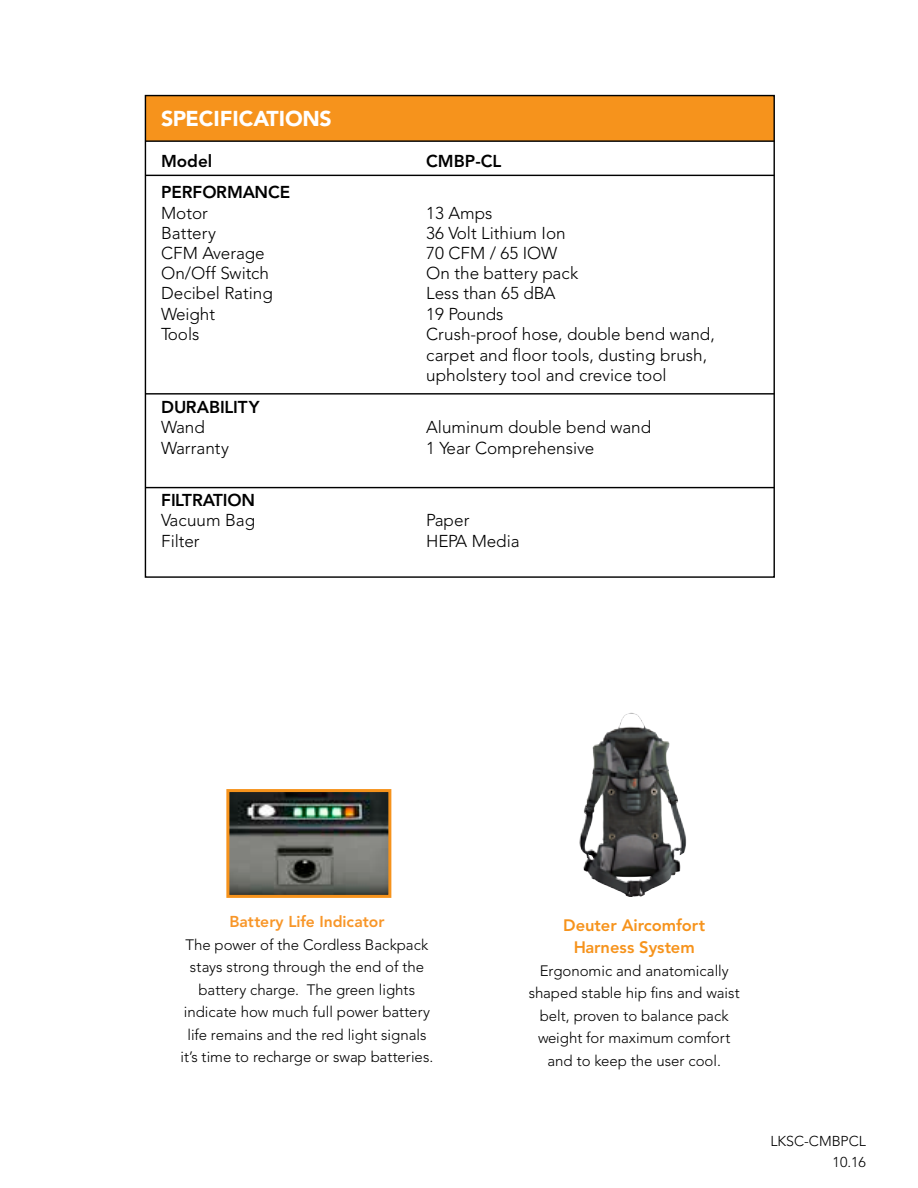
<style>
.page{position:relative;width:918px;height:1188px;background:#fff}
.page>*{position:absolute;margin:0;border:0;box-sizing:border-box;transform-origin:0 0}
.t1{font:900 21.3px "Avenir";color:#fff}
.t2{font:300 17.1px/20.5px "Avenir";color:#000}
.t3{font:800 17.1px "Avenir";color:#000}
.t4{font:800 16.5px/22.5px "Avenir";color:#f6931c;text-align:center}
.t5{font:800 15.6px "Avenir";color:#f89628}
.t6{font:300 15px/22.5px "Avenir";color:#000;text-align:center}
.t7{font:300 14.25px/21.3px "Avenir";color:#000;text-align:right}
</style>
<div class="page">
<div style="left:145px;top:95px;width:629px;height:46px;background:#f6931c"></div>
<hr style="left:145px;top:140px;width:630px;height:2px;background:#000">
<hr style="left:145px;top:175px;width:629px;height:1px;background:#000">
<hr style="left:145px;top:393px;width:629px;height:2px;background:#000">
<hr style="left:145px;top:487px;width:629px;height:1px;background:#000">
<img style="left:579px;top:713px;width:80px;height:184px">
<img style="left:230px;top:793px;width:157px;height:101px">
<div style="left:226px;top:789px;width:165px;height:109px;border:3px solid #f6931c"></div>
<h1 class="t1" style="left:161px;top:106px;width:172px">SPECIFICATIONS</h1>
<p class="t3" style="left:161px;top:151px;width:53px">Model</p>
<p class="t3" style="left:426px;top:151px;width:77px">CMBP-CL</p>
<p class="t3" style="left:161px;top:182px;width:131px">PERFORMANCE</p>
<p class="t2" style="left:161px;top:203px;width:48px">Motor</p>
<p class="t2" style="left:426px;top:203px;width:68px">13 Amps</p>
<p class="t2" style="left:161px;top:223px;width:56px">Battery</p>
<p class="t2" style="left:426px;top:223px;width:141px">36 Volt Lithium Ion</p>
<p class="t2" style="left:161px;top:243px;width:105px">CFM Average</p>
<p class="t2" style="left:426px;top:243px;width:133px">70 CFM / 65 IOW</p>
<p class="t2" style="left:161px;top:263px;width:109px">On/Off Switch</p>
<p class="t2" style="left:426px;top:263px;width:154px">On the battery pack</p>
<p class="t2" style="left:161px;top:283px;width:113px">Decibel Rating</p>
<p class="t2" style="left:426px;top:283px;width:131px">Less than 65 dBA</p>
<p class="t2" style="left:161px;top:304px;width:55px">Weight</p>
<p class="t2" style="left:426px;top:304px;width:79px">19 Pounds</p>
<p class="t2" style="left:161px;top:324px;width:40px">Tools</p>
<p class="t2" style="left:426px;top:324px;width:290px">Crush-proof hose, double bend wand, carpet and floor tools, dusting brush, upholstery tool and crevice tool</p>
<p class="t3" style="left:161px;top:397px;width:100px">DURABILITY</p>
<p class="t2" style="left:161px;top:417px;width:45px">Wand</p>
<p class="t2" style="left:426px;top:417px;width:227px">Aluminum double bend wand</p>
<p class="t2" style="left:161px;top:438px;width:69px">Warranty</p>
<p class="t2" style="left:426px;top:438px;width:169px">1 Year Comprehensive</p>
<p class="t3" style="left:161px;top:490px;width:95px">FILTRATION</p>
<p class="t2" style="left:161px;top:510px;width:95px">Vacuum Bag</p>
<p class="t2" style="left:426px;top:510px;width:45px">Paper</p>
<p class="t2" style="left:161px;top:531px;width:40px">Filter</p>
<p class="t2" style="left:426px;top:531px;width:95px">HEPA Media</p>
<p class="t5" style="left:229px;top:913px;width:157px">Battery Life Indicator</p>
<p class="t6" style="left:181px;top:933px;width:254px">The power of the Cordless Backpack stays strong through the end of the battery charge. The green lights indicate how much full power battery life remains and the red light signals it’s time to recharge or swap batteries.</p>
<p class="t4" style="left:563px;top:914px;width:144px">Deuter Aircomfort<br>Harness System</p>
<p class="t6" style="left:529px;top:959px;width:212px">Ergonomic and anatomically shaped stable hip fins and waist belt, proven to balance pack weight for maximum comfort and to keep the user cool.</p>
<p class="t7" style="left:770px;top:1130px;width:97px">LKSC-CMBPCL<br>10.16</p>
</div>
